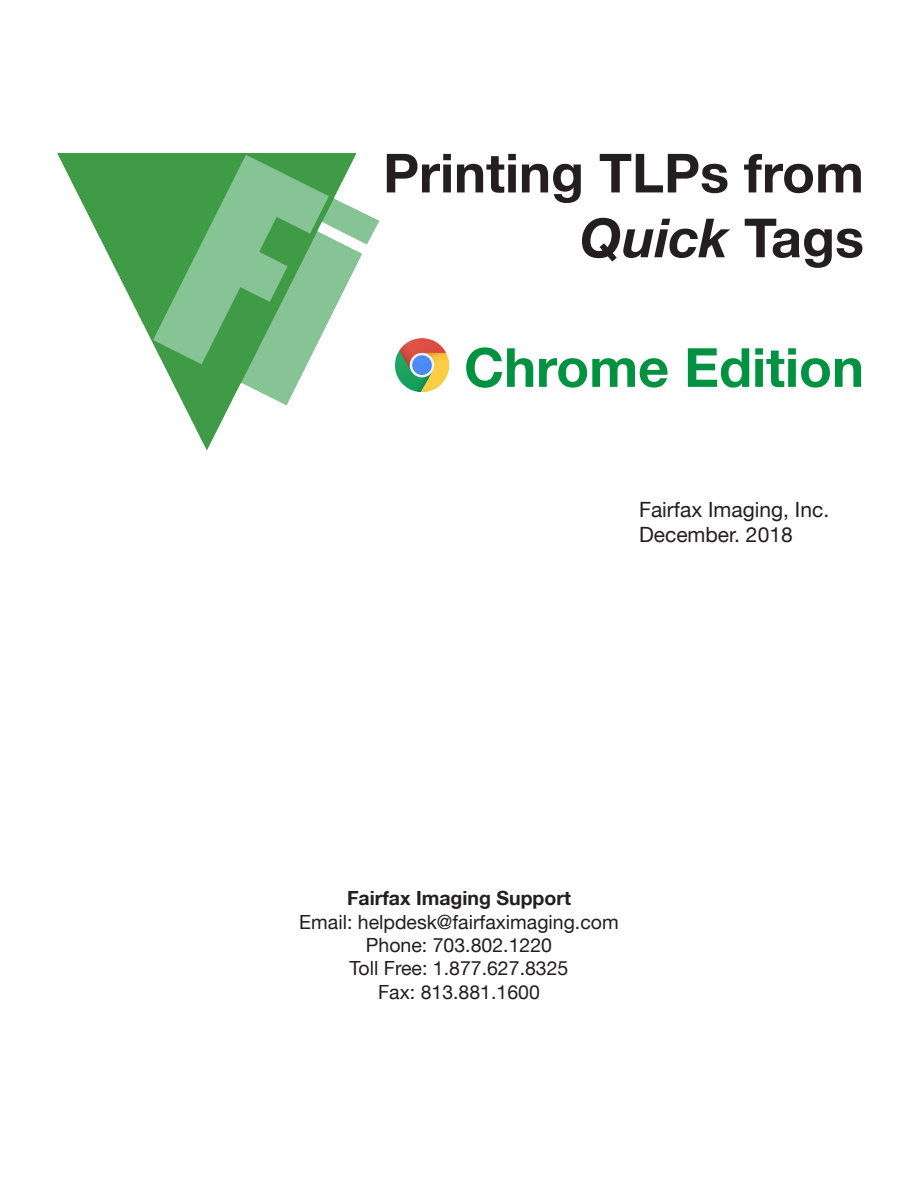
<style>
.page{position:relative;width:918px;height:1188px;background:#fff}
.page>*{position:absolute;margin:0;border:0;box-sizing:border-box;transform-origin:0 0}
.t1{font:700 54px/64.8px "Helvetica Neue LT";color:#231f20;text-align:right}
.t2{font:700 54px "Helvetica Neue LT";color:#009141}
.t3{font:21px "Helvetica Neue LT";color:#231f20}
.t4{font:19.5px "Helvetica Neue LT";color:#231f20}
.t5{font:700 19.5px "Helvetica Neue LT";color:#231f20}
.s1{font-style:italic}
</style>
<div class="page">
<img style="left:57px;top:154px;width:323px;height:296px">
<img style="left:396px;top:339px;width:52px;height:52px">
<p class="t1" style="left:383px;top:140px;width:482px">Printing TLPs from<br><span class="s1">Quick</span> Tags</p>
<p class="t2" style="left:464px;top:334px;width:401px">Chrome Edition</p>
<p class="t3" style="left:639px;top:497px;width:192px">Fairfax Imaging, Inc.</p>
<p class="t3" style="left:639px;top:522px;width:155px">December. 2018</p>
<p class="t5" style="left:347px;top:886px;width:225px">Fairfax Imaging Support</p>
<p class="t4" style="left:299px;top:910px;width:321px">Email: helpdesk@fairfaximaging.com</p>
<p class="t4" style="left:366px;top:933px;width:188px">Phone: 703.802.1220</p>
<p class="t4" style="left:350px;top:957px;width:220px">Toll Free: 1.877.627.8325</p>
<p class="t4" style="left:378px;top:980px;width:163px">Fax: 813.881.1600</p>
</div>
